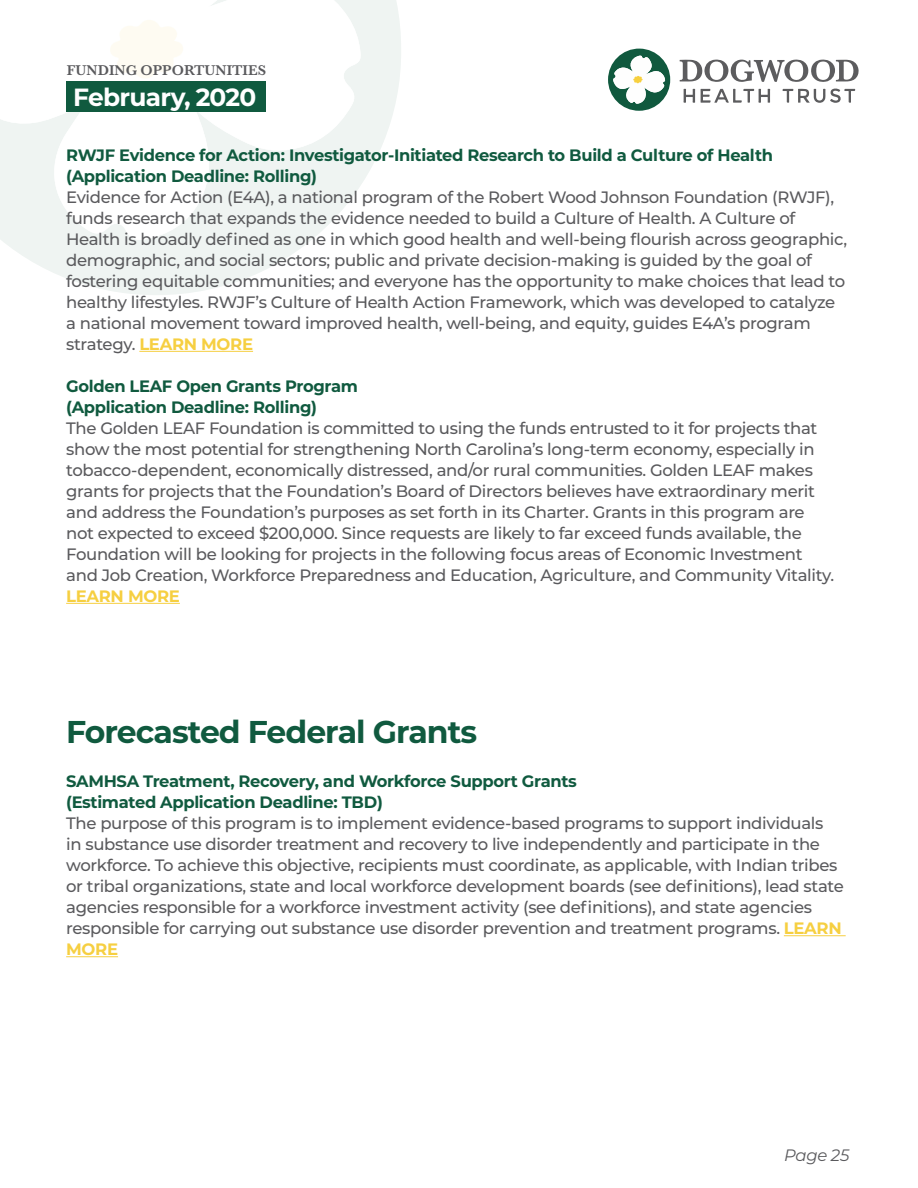
<style>
.page{position:relative;width:918px;height:1188px;background:#fff}
.page>*{position:absolute;margin:0;border:0;box-sizing:border-box;transform-origin:0 0}
.t1{font:700 31.5px "Montserrat";letter-spacing:-.03em;color:#105a3f}
.t2{font:700 24.9px "Montserrat";letter-spacing:-.03em;color:#fff}
.t3{font:500 16.5px/21px "Montserrat";letter-spacing:-.02em;color:#5a5a5d}
.t4{font:700 16.5px/21px "Montserrat";letter-spacing:-.02em;color:#105a3f}
.t5{font:700 16.5px "Montserrat";letter-spacing:-.02em;color:#f6cf41}
.t6{font:italic 16.5px "Montserrat";letter-spacing:-.02em;color:#5a5a5d}
.t7{font:600 14.7px "Baskerville";color:#5a5a5d}
.s1{font-weight:700;color:#f6cf41}
</style>
<div class="page">
<svg style="left:3px;top:0;width:398px;height:295px;fill:#eff4f2"></svg>
<svg style="left:0;top:0;width:361px;height:241px"></svg>
<svg style="left:110px;top:18px;width:73px;height:63px"></svg>
<svg style="left:679px;top:59px;width:180px;height:44px"></svg>
<svg style="left:608px;top:48px;width:62px;height:63px"></svg>
<hr style="left:139px;top:351px;width:114px;height:1px;background:#f6cf41">
<hr style="left:66px;top:603px;width:114px;height:1px;background:#f6cf41">
<div style="left:66px;top:81px;width:200px;height:31px;background:#105a3f"></div>
<hr style="left:784px;top:935px;width:62px;height:1px;background:#f6cf41">
<hr style="left:66px;top:956px;width:52px;height:1px;background:#f6cf41">
<p class="t7" style="left:67px;top:60px;width:201px">FUNDING OPPORTUNITIES</p>
<h2 class="t2" style="left:73px;top:79px;width:185px">February, 2020</h2>
<p class="t4" style="left:66px;top:144px;width:709px">RWJF Evidence for Action: Investigator-Initiated Research to Build a Culture of Health (Application Deadline: Rolling)</p>
<p class="t3" style="left:66px;top:186px;width:783px">Evidence for Action (E4A), a national program of the Robert Wood Johnson Foundation (RWJF), funds research that expands the evidence needed to build a Culture of Health. A Culture of Health is broadly defined as one in which good health and well-being flourish across geographic, demographic, and social sectors; public and private decision-making is guided by the goal of fostering equitable communities; and everyone has the opportunity to make choices that lead to healthy lifestyles. RWJF’s Culture of Health Action Framework, which was developed to catalyze a national movement toward improved health, well-being, and equity, guides E4A’s program strategy. <span class="s1">LEARN MORE</span></p>
<p class="t4" style="left:66px;top:375px;width:293px">Golden LEAF Open Grants Program (Application Deadline: Rolling)</p>
<p class="t3" style="left:66px;top:417px;width:770px">The Golden LEAF Foundation is committed to using the funds entrusted to it for projects that show the most potential for strengthening North Carolina’s long-term economy, especially in tobacco-dependent, economically distressed, and/or rural communities. Golden LEAF makes grants for projects that the Foundation’s Board of Directors believes have extraordinary merit and address the Foundation’s purposes as set forth in its Charter. Grants in this program are not expected to exceed $200,000. Since requests are likely to far exceed funds available, the Foundation will be looking for projects in the following focus areas of Economic Investment and Job Creation, Workforce Preparedness and Education, Agriculture, and Community Vitality.</p>
<p class="t5" style="left:66px;top:584px;width:115px">LEARN MORE</p>
<h1 class="t1" style="left:66px;top:709px;width:413px">Forecasted Federal Grants</h1>
<p class="t4" style="left:66px;top:770px;width:512px">SAMHSA Treatment, Recovery, and Workforce Support Grants (Estimated Application Deadline: TBD)</p>
<p class="t3" style="left:66px;top:812px;width:779px">The purpose of this program is to implement evidence-based programs to support individuals<br>in substance use disorder treatment and recovery to live independently and participate in the workforce. To achieve this objective, recipients must coordinate, as applicable, with Indian tribes or tribal organizations, state and local workforce development boards (see definitions), lead state agencies responsible for a workforce investment activity (see definitions), and state agencies responsible for carrying out substance use disorder prevention and treatment programs. <span class="s1">LEARN MORE</span></p>
<p class="t6" style="left:784px;top:1144px;width:67px">Page 25</p>
</div>
